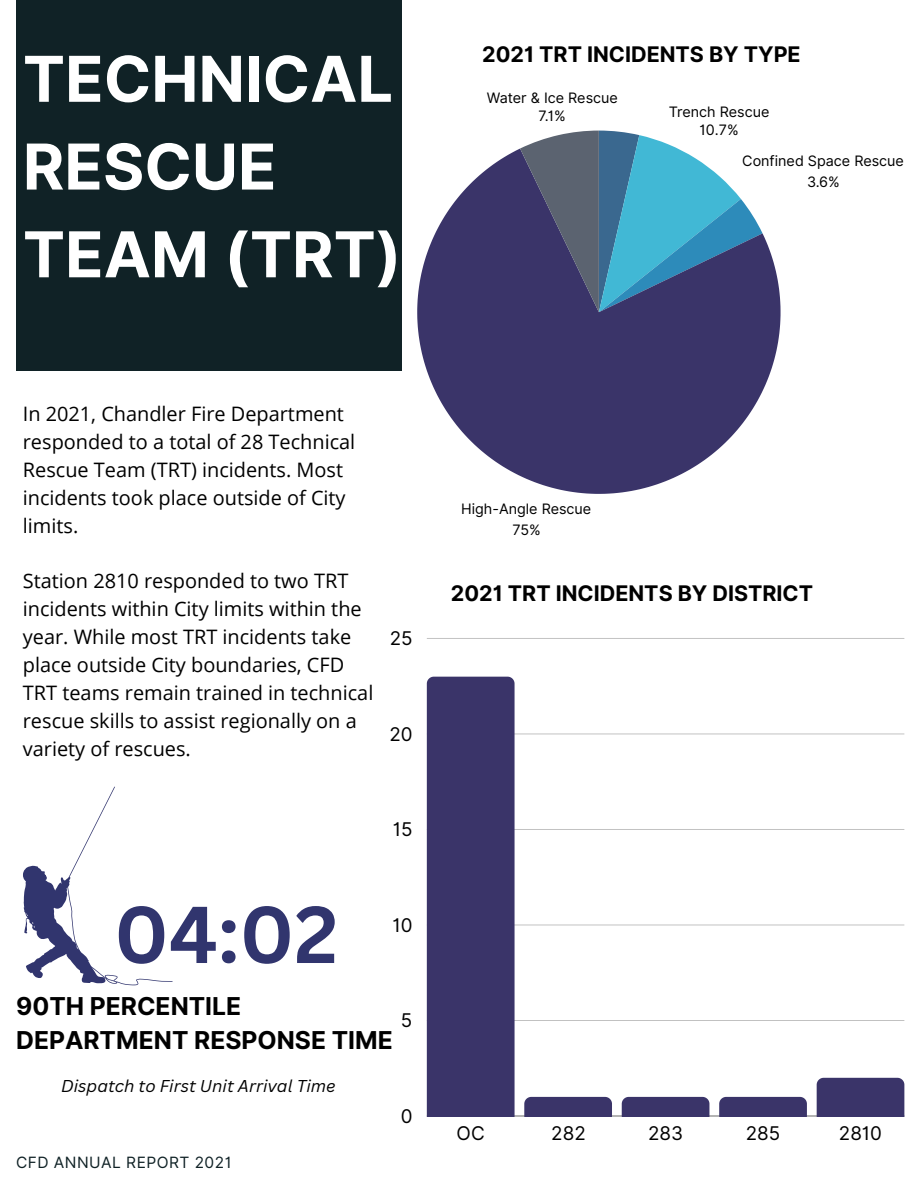
<style>
.page{position:relative;width:918px;height:1188px;background:#fff}
.page>*{position:absolute;margin:0;border:0;box-sizing:border-box;transform-origin:0 0}
.t1{font:700 78.75px "Canva Sans";color:#31356e}
.t2{font:700 63.3px/87.8px "Inter";color:#fff}
.t3{font:700 24.6px/33.8px "Inter";color:#000}
.t4{font:700 21.45px "Inter";color:#000}
.t5{font:19.95px/27.9px "Open Sans";color:#000}
.t6{font:18.9px "Inter";color:#000}
.t7{font:italic 16.65px "Canva Sans";color:#000}
.t8{font:15.6px "Inter";letter-spacing:.03em;color:#102226}
.t9{font:14.4px/18.1px "Inter";color:#000;text-align:center}
</style>
<div class="page">
<div style="left:16px;top:0;width:386px;height:371px;background:#102226"></div>
<svg style="left:417px;top:149px;width:364px;height:345px;fill:#3a3469"></svg>
<svg style="left:520px;top:131px;width:243px;height:181px;background:#5781a1"></svg>
<hr style="left:427px;top:1020px;width:477px;height:1px;background:#000">
<hr style="left:427px;top:925px;width:477px;height:1px;background:#000">
<hr style="left:427px;top:829px;width:477px;height:1px;background:#000">
<hr style="left:427px;top:734px;width:477px;height:1px;background:#000">
<hr style="left:427px;top:638px;width:477px;height:1px;background:#000">
<hr style="left:427px;top:1116px;width:477px;height:1px;background:#000">
<div style="left:427px;top:677px;width:88px;height:439px;background:#3a3469"></div>
<div style="left:524px;top:1097px;width:88px;height:19px;background:#3a3469"></div>
<div style="left:622px;top:1097px;width:87px;height:19px;background:#3a3469"></div>
<div style="left:719px;top:1097px;width:88px;height:19px;background:#3a3469"></div>
<div style="left:817px;top:1078px;width:87px;height:38px;background:#3a3469"></div>
<svg style="left:23px;top:787px;width:149px;height:198px"></svg>
<h2 class="t2" style="left:23px;top:35px;width:380px">TECHNICAL<br>RESCUE<br>TEAM (TRT)</h2>
<h4 class="t4" style="left:482px;top:42px;width:320px">2021 TRT INCIDENTS BY TYPE</h4>
<p class="t9" style="left:487px;top:89px;width:133px">Water &amp; Ice Rescue<br>7.1%</p>
<p class="t9" style="left:669px;top:102px;width:102px">Trench Rescue<br>10.7%</p>
<p class="t9" style="left:742px;top:151px;width:163px;line-height:20.5px">Confined Space Rescue<br>3.6%</p>
<h5 class="t5" style="left:23px;top:399px;width:334px">In 2021, Chandler Fire Department responded to a total of 28 Technical<br>Rescue Team (TRT) incidents. Most incidents took place outside of City limits.</h5>
<h4 class="t5" style="left:23px;top:567px;width:352px">Station 2810 responded to two TRT incidents within City limits within the year. While most TRT incidents take place outside City boundaries, CFD TRT teams remain trained in technical rescue skills to assist regionally on a variety of rescues.</h4>
<p class="t6" style="left:390px;top:627px;width:24px">25</p>
<p class="t6" style="left:390px;top:722px;width:25px">20</p>
<p class="t6" style="left:393px;top:818px;width:21px">15</p>
<p class="t1" style="left:114px;top:879px;width:226px">04:02</p>
<h1 class="t3" style="left:16px;top:990px;width:378px">90TH PERCENTILE<br>DEPARTMENT RESPONSE TIME</h1>
<p class="t6" style="left:393px;top:913px;width:22px">10</p>
<p class="t6" style="left:401px;top:1009px;width:13px">5</p>
<p class="t7" style="left:61px;top:1074px;width:276px">Dispatch to First Unit Arrival Time</p>
<h3 class="t8" style="left:16px;top:1153px;width:217px">CFD ANNUAL REPORT 2021</h3>
<p class="t6" style="left:401px;top:1104px;width:13px">0</p>
<p class="t9" style="left:461px;top:498px;width:132px;line-height:21.1px">High-Angle Rescue<br>75%</p>
<h5 class="t4" style="left:451px;top:580px;width:364px">2021 TRT INCIDENTS BY DISTRICT</h5>
<p class="t6" style="left:457px;top:1122px;width:30px">OC</p>
<p class="t6" style="left:551px;top:1122px;width:36px">282</p>
<p class="t6" style="left:648px;top:1122px;width:37px">283</p>
<p class="t6" style="left:746px;top:1122px;width:36px">285</p>
<p class="t6" style="left:839px;top:1122px;width:45px">2810</p>
</div>
